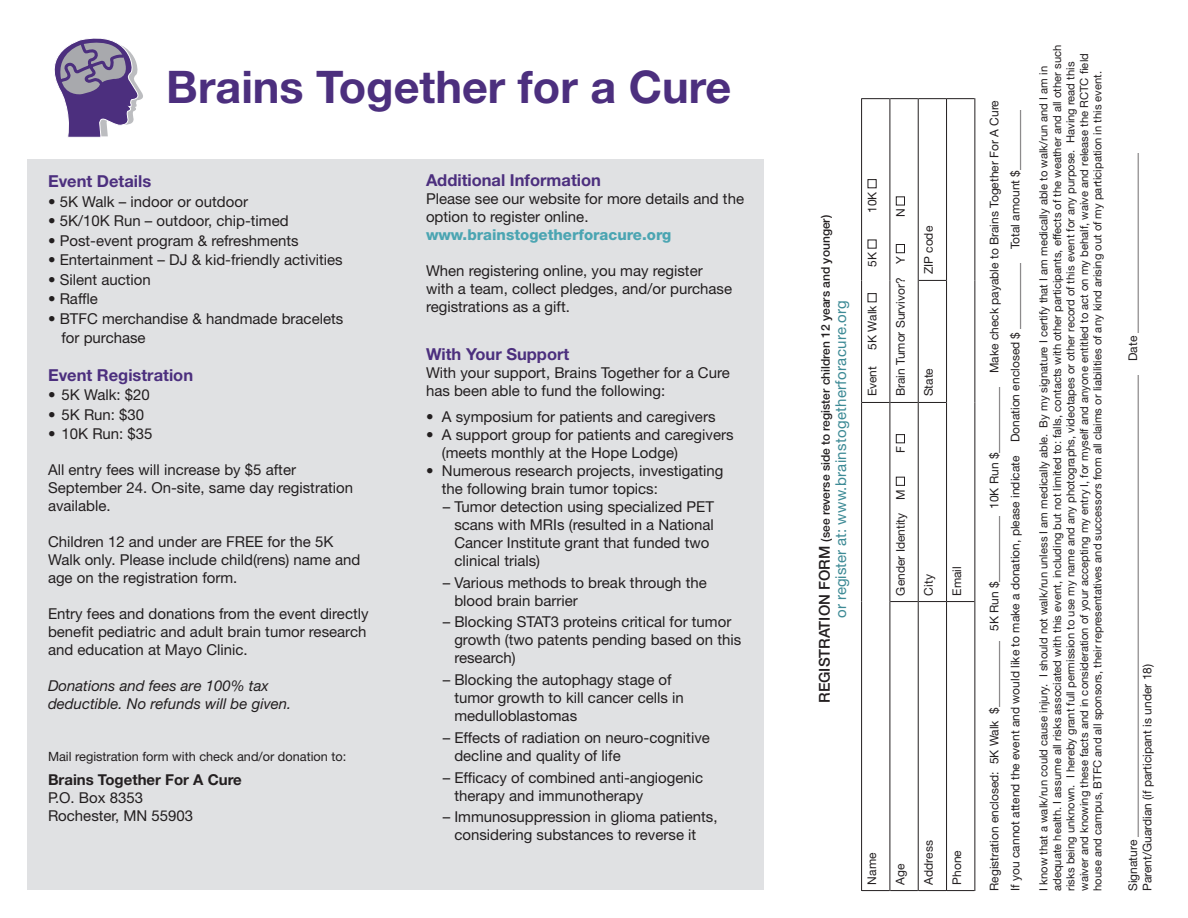
<style>
.page{position:relative;width:1188px;height:918px;background:#fff}
.page>*{position:absolute;margin:0;border:0;box-sizing:border-box;transform-origin:0 0}
.t1{font:700 45px "Helvetica Neue LT Std";color:#4c2f7e}
.t2{font:700 16.5px "Helvetica Neue LT Std";color:#4c2f7e}
.t3{font:15px/18px "Helvetica Neue LT Std";color:#231f20}
.t4{font:italic 15px/18px "Helvetica Neue LT Std";color:#231f20}
.t5{font:15px "Helvetica Neue LT Std";letter-spacing:.02em;color:#3d8a95}
.t6{font:800 15px "Helvetica Neue LT Std";color:#4ba5b2}
.t7{font:700 15px "Helvetica Neue LT Std";color:#231f20}
.t8{font:12.75px "Helvetica Neue LT Std";color:#231f20}
.t9{font:12px/21px "Helvetica Neue LT Std";color:#231f20}
.t10{font:500 12px "Helvetica Neue LT Std";color:#231f20}
.t11{font:11.25px/13.5px "Helvetica Neue LT Std";color:#231f20}
.s1{font-size:15px}
</style>
<div class="page">
<div style="left:28px;top:160px;width:736px;height:730px;background:#e0e1e3"></div>
<hr style="left:861px;top:602px;width:1px;height:289px;background:#231f20">
<hr style="left:861px;top:402px;width:1px;height:200px;background:#231f20">
<hr style="left:861px;top:280px;width:1px;height:122px;background:#231f20">
<hr style="left:861px;top:98px;width:1px;height:182px;background:#231f20">
<hr style="left:890px;top:602px;width:1px;height:289px;background:#231f20">
<hr style="left:890px;top:402px;width:1px;height:200px;background:#231f20">
<hr style="left:890px;top:280px;width:1px;height:122px;background:#231f20">
<hr style="left:890px;top:98px;width:1px;height:182px;background:#231f20">
<hr style="left:918px;top:602px;width:1px;height:289px;background:#231f20">
<hr style="left:918px;top:402px;width:1px;height:200px;background:#231f20">
<hr style="left:918px;top:280px;width:1px;height:122px;background:#231f20">
<svg style="left:862px;top:402px;width:84px;height:1px"></svg>
<hr style="left:918px;top:98px;width:1px;height:182px;background:#231f20">
<svg style="left:919px;top:280px;width:27px;height:1px"></svg>
<hr style="left:946px;top:602px;width:1px;height:289px;background:#231f20">
<svg style="left:862px;top:890px;width:112px;height:1px"></svg>
<hr style="left:946px;top:402px;width:1px;height:200px;background:#231f20">
<svg style="left:890px;top:601px;width:84px;height:1px"></svg>
<hr style="left:946px;top:280px;width:1px;height:122px;background:#231f20">
<hr style="left:946px;top:98px;width:1px;height:182px;background:#231f20">
<svg style="left:862px;top:98px;width:112px;height:1px"></svg>
<hr style="left:974px;top:602px;width:1px;height:289px;background:#231f20">
<hr style="left:974px;top:402px;width:1px;height:200px;background:#231f20">
<hr style="left:974px;top:280px;width:1px;height:122px;background:#231f20">
<hr style="left:974px;top:98px;width:1px;height:182px;background:#231f20">
<div style="left:868px;top:293px;width:9px;height:9px;border:1px solid #231f20"></div>
<div style="left:868px;top:179px;width:9px;height:9px;border:1px solid #231f20"></div>
<div style="left:896px;top:477px;width:9px;height:9px;border:1px solid #231f20"></div>
<div style="left:896px;top:434px;width:9px;height:9px;border:1px solid #231f20"></div>
<div style="left:896px;top:244px;width:9px;height:9px;border:1px solid #231f20"></div>
<div style="left:896px;top:196px;width:9px;height:9px;border:1px solid #231f20"></div>
<svg style="left:54px;top:38px;width:89px;height:100px"></svg>
<h1 class="t1" style="left:166px;top:59px;width:567px">Brains Together for a Cure</h1>
<p class="t2" style="left:48px;top:171px;width:105px">Event Details</p>
<p class="t3" style="left:48px;top:192px;width:202px">• 5K Walk – indoor or outdoor</p>
<p class="t3" style="left:48px;top:212px;width:242px">• 5K/10K Run – outdoor, chip-timed</p>
<p class="t3" style="left:48px;top:231px;width:252px">• Post-event program &amp; refreshments</p>
<p class="t3" style="left:48px;top:251px;width:296px">• Entertainment – DJ &amp; kid-friendly activities</p>
<p class="t3" style="left:48px;top:270px;width:104px">• Silent auction</p>
<p class="t3" style="left:48px;top:290px;width:51px">• Raffle</p>
<p class="t3" style="left:62px;top:308px;width:283px;line-height:19.5px;text-indent:-14px">• BTFC merchandise &amp; handmade bracelets for purchase</p>
<p class="t2" style="left:48px;top:365px;width:147px">Event Registration</p>
<p class="t3" style="left:48px;top:386px;width:103px">• 5K Walk: $20</p>
<p class="t3" style="left:48px;top:405px;width:98px">• 5K Run: $30</p>
<p class="t3" style="left:48px;top:425px;width:106px">• 10K Run: $35</p>
<p class="t3" style="left:48px;top:461px;width:307px">All entry fees will increase by $5 after<br>September 24. On-site, same day registration available.</p>
<p class="t3" style="left:48px;top:533px;width:314px">Children 12 and under are FREE for the 5K<br>Walk only. Please include child(rens) name and age on the registration form.</p>
<p class="t3" style="left:48px;top:605px;width:322px">Entry fees and donations from the event directly benefit pediatric and adult brain tumor research and education at Mayo Clinic.</p>
<p class="t4" style="left:48px;top:677px;width:245px">Donations and fees are 100% tax deductible. No refunds will be given.</p>
<p class="t8" style="left:48px;top:749px;width:300px">Mail registration form with check and/or donation to:</p>
<p class="t7" style="left:48px;top:770px;width:195px">Brains Together For A Cure</p>
<p class="t3" style="left:48px;top:788px;width:147px">P.O. Box 8353<br>Rochester, MN 55903</p>
<p class="t2" style="left:426px;top:170px;width:176px">Additional Information</p>
<p class="t3" style="left:426px;top:189px;width:320px">Please see our website for more details and the option to register online.</p>
<p class="t6" style="left:426px;top:225px;width:247px">www.brainstogetherforacure.org</p>
<p class="t3" style="left:426px;top:261px;width:308px">When registering online, you may register with a team, collect pledges, and/or purchase registrations as a gift.</p>
<p class="t2" style="left:426px;top:344px;width:145px">With Your Support</p>
<p class="t3" style="left:426px;top:364px;width:305px">With your support, Brains Together for a Cure has been able to fund the following:</p>
<p class="t3" style="left:426px;top:407px;width:291px">• A symposium for patients and caregivers</p>
<p class="t3" style="left:442px;top:425px;width:293px;text-indent:-16px">• A support group for patients and caregivers (meets monthly at the Hope Lodge)</p>
<p class="t3" style="left:442px;top:461px;width:283px;text-indent:-16px">• Numerous research projects, investigating the following brain tumor topics:</p>
<p class="t3" style="left:454px;top:497px;width:261px;text-indent:-12px">– Tumor detection using specialized PET scans with MRIs (resulted in a National Cancer Institute grant that funded two clinical trials)</p>
<p class="t3" style="left:454px;top:573px;width:254px;text-indent:-12px">– Various methods to break through the blood brain barrier</p>
<p class="t3" style="left:454px;top:613px;width:288px;text-indent:-12px">– Blocking STAT3 proteins critical for tumor growth (two patents pending based on this research)</p>
<p class="t3" style="left:454px;top:671px;width:231px;text-indent:-12px">– Blocking the autophagy stage of tumor growth to kill cancer cells in medulloblastomas</p>
<p class="t3" style="left:454px;top:728px;width:257px;text-indent:-12px">– Effects of radiation on neuro-cognitive decline and quality of life</p>
<p class="t3" style="left:454px;top:768px;width:250px;text-indent:-12px">– Efficacy of combined anti-angiogenic therapy and immunotherapy</p>
<p class="t3" style="left:454px;top:808px;width:265px;text-indent:-12px">– Immunosuppression in glioma patients, considering substances to reverse it</p>
<p class="t10" style="left:818px;top:703px;width:489px;rotate:-90deg"><span class="s1">REGISTRATION FORM</span> (see reverse side to register children 12 years and younger)</p>
<p class="t5" style="left:832px;top:618px;width:319px;rotate:-90deg">or register at: www.brainstogetherforacure.org</p>
<p class="t9" style="left:862px;top:213px;width:23px;rotate:-90deg">10K</p>
<p class="t9" style="left:862px;top:267px;width:16px;rotate:-90deg">5K</p>
<p class="t9" style="left:862px;top:350px;width:46px;rotate:-90deg">5K Walk</p>
<p class="t9" style="left:862px;top:396px;width:32px;rotate:-90deg">Event</p>
<p class="t9" style="left:890px;top:217px;width:10px;rotate:-90deg">N</p>
<p class="t9" style="left:890px;top:396px;width:142px;rotate:-90deg">Brain Tumor Survivor? Y</p>
<p class="t9" style="left:918px;top:274px;width:50px;rotate:-90deg">ZIP code</p>
<p class="t9" style="left:918px;top:396px;width:30px;rotate:-90deg">State</p>
<p class="t9" style="left:890px;top:453px;width:8px;rotate:-90deg">F</p>
<p class="t9" style="left:890px;top:596px;width:108px;rotate:-90deg">Gender Identity M</p>
<p class="t9" style="left:918px;top:596px;width:23px;rotate:-90deg">City</p>
<p class="t9" style="left:946px;top:596px;width:31px;rotate:-90deg">Email</p>
<p class="t9" style="left:861px;top:885px;width:33px;rotate:-90deg">Name</p>
<p class="t9" style="left:890px;top:885px;width:23px;rotate:-90deg">Age</p>
<p class="t9" style="left:918px;top:885px;width:46px;rotate:-90deg">Address</p>
<p class="t9" style="left:946px;top:885px;width:36px;rotate:-90deg">Phone</p>
<p class="t9" style="left:984px;top:891px;width:792px;rotate:-90deg">Registration enclosed: 5K Walk $___________ 5K Run $___________ 10K Run $___________ Make check payable to Brains Together For A Cure<br>If you cannot attend the event and would like to make a donation, please indicate Donation enclosed $ ___________ Total amount $__________</p>
<p class="t11" style="left:1037px;top:891px;width:848px;rotate:-90deg">I know that a walk/run could cause injury. I should not walk/run unless I am medically able. By my signature I certify that I am medically able to walk/run and I am in adequate health. I assume all risks associated with this event, including but not limited to: falls, contacts with other participants, effects of the weather and all other such risks being unknown. I hereby grant full permission to use my name and any photographs, videotapes or other record of this event for any purpose. Having read this waiver and knowing these facts and in consideration of your accepting my entry I, for myself and anyone entitled to act on my behalf, waive and release the RCTC field house and campus, BTFC and all sponsors, their representatives and successors from all claims or liabilities of any kind arising out of my participation in this event.</p>
<p class="t9" style="left:1125px;top:891px;width:740px;line-height:14.4px;rotate:-90deg">Signature _____________________________________________________________________________ Date ______________________________<br>Parent/Guardian (if participant is under 18)</p>
</div>
